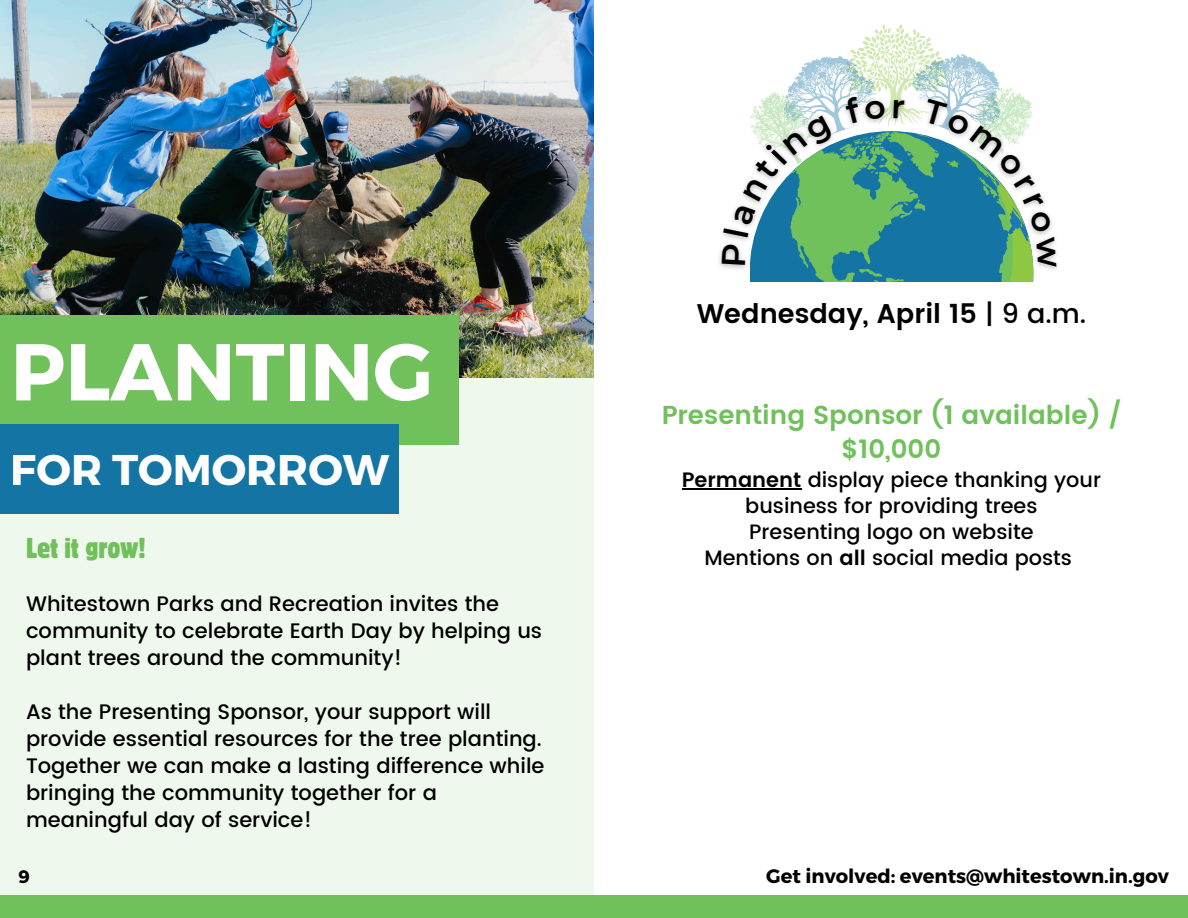
<style>
.page{position:relative;width:1188px;height:918px;background:#fff}
.page>*{position:absolute;margin:0;border:0;box-sizing:border-box;transform-origin:0 0}
.t1{font:700 80.4px "Montserrat";color:#fff}
.t2{font:700 42.9px "Montserrat";color:#fcfcfc}
.t3{font:condensed 28.5px "Block W1 G";color:#70c05c}
.t4{font:600 27px "Poppins";color:#000}
.t5{font:600 25.95px/33.8px "Poppins";color:#70c05c;text-align:center}
.t6{font:500 21px/27px "Poppins";color:#000}
.t7{font:500 20.85px/26px "Poppins";color:#000;text-align:center}
.t8{font:700 19.5px "Montserrat";color:#000}
.t9{font:700 18px "Montserrat";color:#000}
.s1{font-weight:500}
.s2{font-weight:600}
</style>
<div class="page">
<div style="left:0;top:0;width:594px;height:918px;background:#eff8ed"></div>
<img style="left:0;top:0;width:594px;height:378px">
<div style="left:0;top:895px;width:1188px;height:23px;background:#71c05c"></div>
<hr style="left:682px;top:488px;width:119px;height:1px;background:#000">
<div style="left:0;top:315px;width:459px;height:129px;background:#70c05c"></div>
<div style="left:0;top:424px;width:398px;height:90px;background:#1475a4"></div>
<svg style="left:722px;top:24px;width:334px;height:258px"></svg>
<h1 class="t1" style="left:11px;top:320px;width:424px">PLANTING</h1>
<h2 class="t2" style="left:11px;top:442px;width:380px">FOR TOMORROW</h2>
<h5 class="t3" style="left:26px;top:530px;width:121px">Let it grow!</h5>
<p class="t6" style="left:26px;top:590px;width:518px">Whitestown Parks and Recreation invites the community to celebrate Earth Day by helping us plant trees around the community!</p>
<p class="t6" style="left:26px;top:698px;width:520px">As the Presenting Sponsor, your support will provide essential resources for the tree planting.<br>Together we can make a lasting difference while bringing the community together for a meaningful day of service!</p>
<h4 class="t4" style="left:697px;top:298px;width:391px">Wednesday, April 15 <span class="s1">| 9 a.m.</span></h4>
<p class="t5" style="left:662px;top:398px;width:461px">Presenting Sponsor (1 available) / $10,000</p>
<p class="t7" style="left:682px;top:466px;width:421px"><span class="s2">Permanent</span> display piece thanking your business for providing trees<br>Presenting logo on website<br>Mentions on <span class="s2">all</span> social media posts</p>
<p class="t9" style="left:19px;top:865px;width:13px">9</p>
<p class="t8" style="left:766px;top:863px;width:404px">Get involved: events@whitestown.in.gov</p>
</div>
